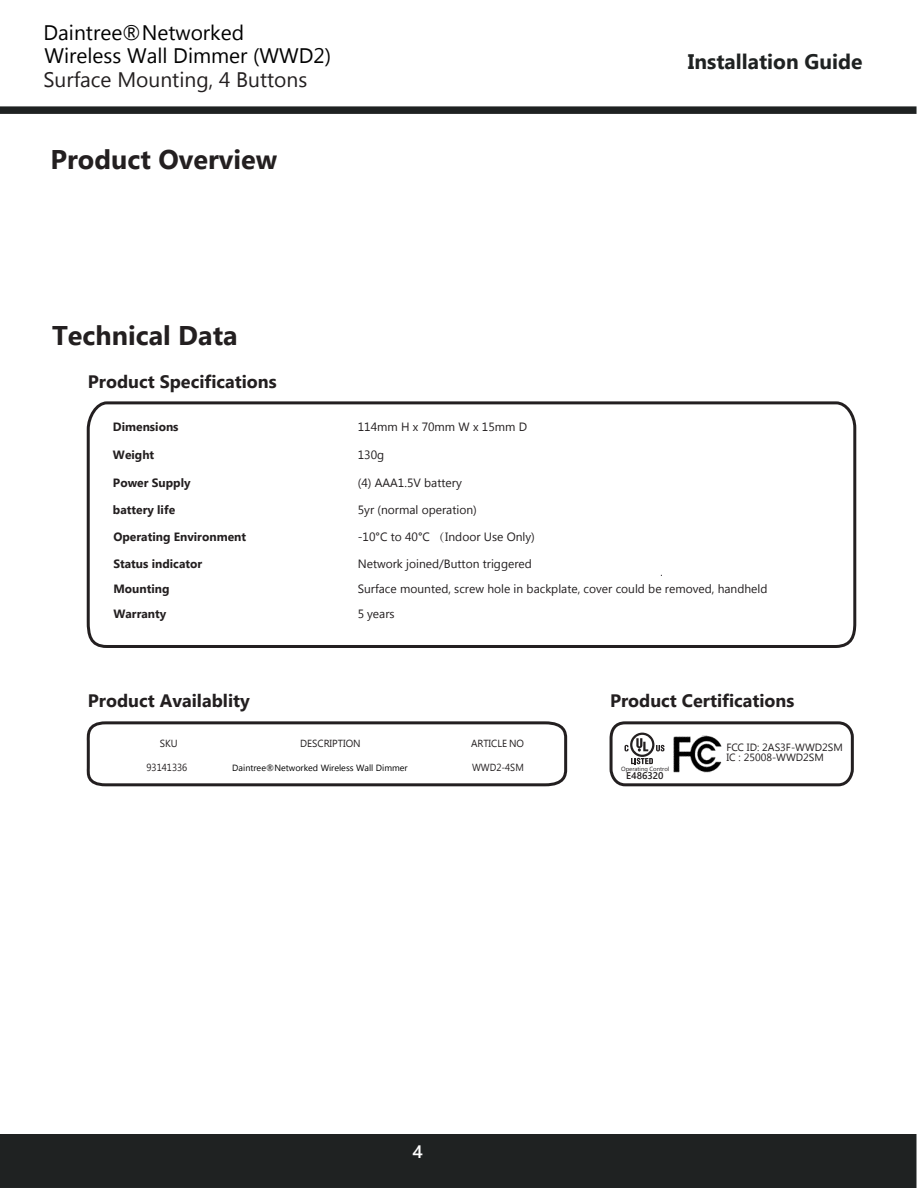
<style>
.page{position:relative;width:918px;height:1188px;background:#fff}
.page>*{position:absolute;margin:0;border:0;box-sizing:border-box;transform-origin:0 0}
.t1{font:700 27px "Segoe UI";color:#231f20}
.t2{font:21px/22.5px "Segoe UI";color:#030303}
.t3{font:21px "Segoe UI";color:#231f20}
.t4{font:700 21px "Segoe UI";color:#1f2222}
.t5{font:700 18px "Segoe UI";color:#231f20}
.t6{font:600 18px "Segoe UI";color:#fff}
.t7{font:12px/25.2px "Segoe UI";color:#231f20}
.t8{font:700 12px/24.9px "Segoe UI";color:#231f20}
.t9{font:10.5px/10.8px "Segoe UI";color:#231f20}
.t10{font:10.35px "Segoe UI";color:#231f20}
.t11{font:10.35px "Segoe UI";color:#231f20;scale:.92 1}
.t12{font:600 9.6px "Segoe UI";color:#231f20}
.t13{font:9px "Segoe UI";color:#030303}
.t14{font:6px "Segoe UI";color:#231f20}
.s1{font-family:"Adobe Song Std";font-weight:300}
.s2{color:#fff}
</style>
<div class="page">
<div style="left:0;top:1134px;width:916px;height:54px;background:#1f2222"></div>
<div style="left:0;top:106px;width:916px;height:8px;background:#1f2222"></div>
<div style="left:610px;top:721px;width:244px;height:65px;border:3px solid #231f20;border-radius:15px"></div>
<svg style="left:86px;top:721px;width:482px;height:66px"></svg>
<svg style="left:86px;top:401px;width:771px;height:247px"></svg>
<svg style="left:625px;top:733px;width:40px;height:31px"></svg>
<img style="left:674px;top:772px;width:36px;height:1px">
<img style="left:674px;top:735px;width:48px;height:37px">
<h2 class="t2" style="left:44px;top:21px;width:289px">Daintree® Networked<br>Wireless Wall Dimmer (WWD2)</h2>
<h2 class="t3" style="left:44px;top:65px;width:265px">Surface Mounting, 4 Buttons</h2>
<h1 class="t1" style="left:51px;top:140px;width:228px">Product Overview</h1>
<h2 class="t4" style="left:688px;top:47px;width:176px">Installation Guide</h2>
<h1 class="t1" style="left:52px;top:316px;width:187px">Technical Data</h1>
<h3 class="t5" style="left:88px;top:369px;width:190px">Product Specifications</h3>
<p class="t8" style="left:113px;top:414px;width:67px">Dimensions</p>
<p class="t8" style="left:113px;top:442px;width:43px">Weight</p>
<p class="t8" style="left:113px;top:469px;width:79px">Power Supply</p>
<p class="t8" style="left:113px;top:497px;width:64px">battery life</p>
<p class="t8" style="left:113px;top:524px;width:134px">Operating Environment</p>
<p class="t8" style="left:113px;top:551px;width:90px">Status indicator<br>Mounting<br>Warranty</p>
<p class="t7" style="left:358px;top:414px;width:171px">114mm H x 70mm W x 15mm D</p>
<p class="t7" style="left:358px;top:442px;width:28px">130g</p>
<p class="t7" style="left:358px;top:469px;width:106px">(4) AAA1.5V battery</p>
<p class="t7" style="left:358px;top:497px;width:121px">5yr (normal operation)</p>
<p class="t7" style="left:358px;top:524px;width:179px">-10°C to 40°C <span class="s1">（</span>Indoor Use Only)</p>
<p class="t7" style="left:358px;top:550px;width:411px">Network joined/Button triggered<br>Surface mounted, screw hole in backplate, cover could be removed, handheld<br>5 years</p>
<h3 class="t5" style="left:88px;top:688px;width:163px">Product Availablity</h3>
<h3 class="t5" style="left:610px;top:688px;width:186px">Product Certifications</h3>
<p class="t10" style="left:160px;top:736px;width:19px">SKU</p>
<p class="t10" style="left:300px;top:736px;width:62px">DESCRIPTION</p>
<p class="t10" style="left:471px;top:736px;width:55px">ARTICLE NO<span class="s2">.</span></p>
<p class="t11" style="left:472px;top:760px;width:58px">WWD2-4SM</p>
<p class="t11" style="left:147px;top:760px;width:46px">93141336</p>
<p class="t13" style="left:232px;top:762px;width:177px">Daintree® Networked Wireless Wall Dimmer</p>
<p class="t14" style="left:621px;top:764px;width:50px">Operating Control</p>
<p class="t12" style="left:626px;top:767px;width:39px">E486320</p>
<p class="t9" style="left:726px;top:741px;width:118px">FCC ID: 2AS3F-WWD2SM<br>IC : 25008-WWD2SM</p>
<h3 class="t6" style="left:413px;top:1135px;width:12px">4</h3>
</div>
